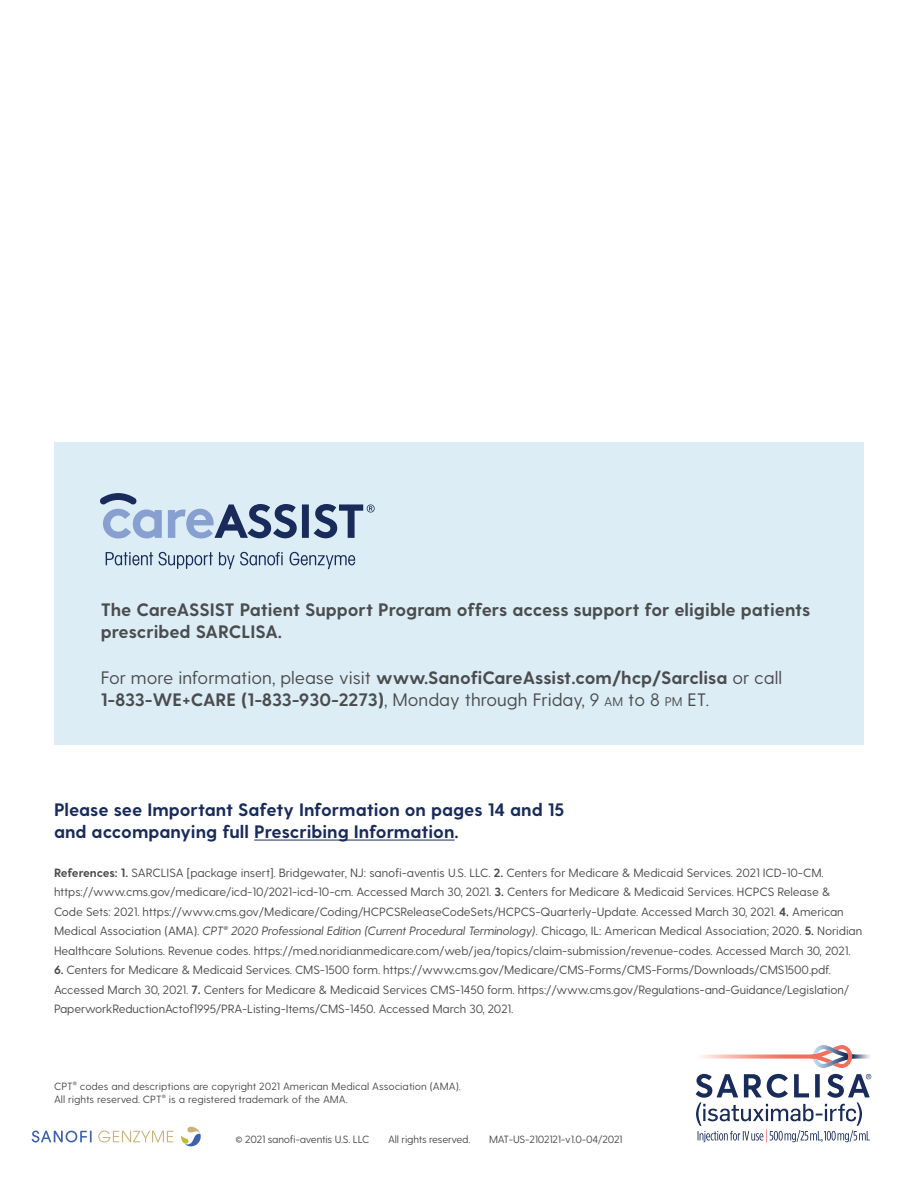
<style>
.page{position:relative;width:918px;height:1188px;background:#fff}
.page>*{position:absolute;margin:0;border:0;box-sizing:border-box;transform-origin:0 0}
.t1{font:700 18px/22.5px "Greycliff CF";color:#4b4c4d}
.t2{font:700 18px/22.5px "Greycliff CF";color:#182b5b}
.t3{font:12px/19.5px "Greycliff CF";letter-spacing:-.01em;color:#4b4c4d}
.t4{font:10.5px "Greycliff CF";letter-spacing:-.005em;color:#4b4c4d}
.t5{font:10.5px "Greycliff CF";letter-spacing:-.025em;color:#4b4c4d}
.s1{font-weight:400}
.s2{font-weight:400;font-size:12.6px}
.s3{font-weight:700}
.s4{font-style:italic}
</style>
<div class="page">
<div style="left:54px;top:442px;width:810px;height:303px;background:#dcedf6"></div>
<svg style="left:100px;top:493px;width:275px;height:76px"></svg>
<svg style="left:32px;top:1131px;width:60px;height:12px"></svg>
<svg style="left:98px;top:1131px;width:75px;height:12px"></svg>
<svg style="left:181px;top:1127px;width:20px;height:19px"></svg>
<svg style="left:696px;top:1074px;width:175px;height:68px"></svg>
<svg style="left:700px;top:1045px;width:170px;height:23px"></svg>
<hr style="left:254px;top:840px;width:201px;height:1px;background:#182b5b">
<p class="t1" style="left:101px;top:599px;width:711px">The CareASSIST Patient Support Program offers access support for eligible patients prescribed SARCLISA.</p>
<p class="t1" style="left:101px;top:667px;width:683px"><span class="s1">For more information, please visit</span> www.SanofiCareAssist.com/hcp/Sarclisa <span class="s1">or call<br></span>1-833-WE+CARE (1-833-930-2273)<span class="s1">, Monday through Friday, 9</span> <span class="s2">AM</span> <span class="s1">to 8</span> <span class="s2">PM</span> <span class="s1">ET.</span></p>
<p class="t2" style="left:54px;top:799px;width:512px">Please see Important Safety Information on pages 14 and 15 and accompanying full Prescribing Information.</p>
<p class="t3" style="left:54px;top:863px;width:810px"><span class="s3">References: 1.</span> SARCLISA [package insert]. Bridgewater, NJ: sanofi-aventis U.S. LLC. <span class="s3">2.</span> Centers for Medicare &amp; Medicaid Services. 2021 ICD-10-CM. https://www.cms.gov/medicare/icd-10/2021-icd-10-cm. Accessed March 30, 2021. <span class="s3">3.</span> Centers for Medicare &amp; Medicaid Services. HCPCS Release &amp;<br>Code Sets: 2021. https://www.cms.gov/Medicare/Coding/HCPCSReleaseCodeSets/HCPCS-Quarterly-Update. Accessed March 30, 2021. <span class="s3">4.</span> American Medical Association (AMA). <span class="s4">CPT</span><sup>®</sup> <span class="s4">2020 Professional Edition (Current Procedural Terminology).</span> Chicago, IL: American Medical Association; 2020. <span class="s3">5.</span> Noridian Healthcare Solutions. Revenue codes. https://med.noridianmedicare.com/web/jea/topics/claim-submission/revenue-codes. Accessed March 30, 2021.</p>
<p class="t3" style="left:54px;top:961px;width:797px"><span class="s3">6.</span> Centers for Medicare &amp; Medicaid Services. CMS-1500 form. https://www.cms.gov/Medicare/CMS-Forms/CMS-Forms/Downloads/CMS1500.pdf.<br>Accessed March 30, 2021. <span class="s3">7.</span> Centers for Medicare &amp; Medicaid Services CMS-1450 form. https://www.cms.gov/Regulations-and-Guidance/Legislation/<br>PaperworkReductionActof1995/PRA-Listing-Items/CMS-1450. Accessed March 30, 2021.</p>
<p class="t4" style="left:54px;top:1080px;width:408px">CPT<sup>®</sup> codes and descriptions are copyright 2021 American Medical Association (AMA).</p>
<p class="t4" style="left:54px;top:1093px;width:295px">All rights reserved. CPT<sup>®</sup> is a registered trademark of the AMA.</p>
<p class="t4" style="left:235px;top:1133px;width:135px">© 2021 sanofi-aventis U.S. LLC</p>
<p class="t5" style="left:388px;top:1133px;width:84px">All rights reserved.</p>
<p class="t4" style="left:489px;top:1133px;width:135px">MAT-US-2102121-v1.0-04/2021</p>
</div>
